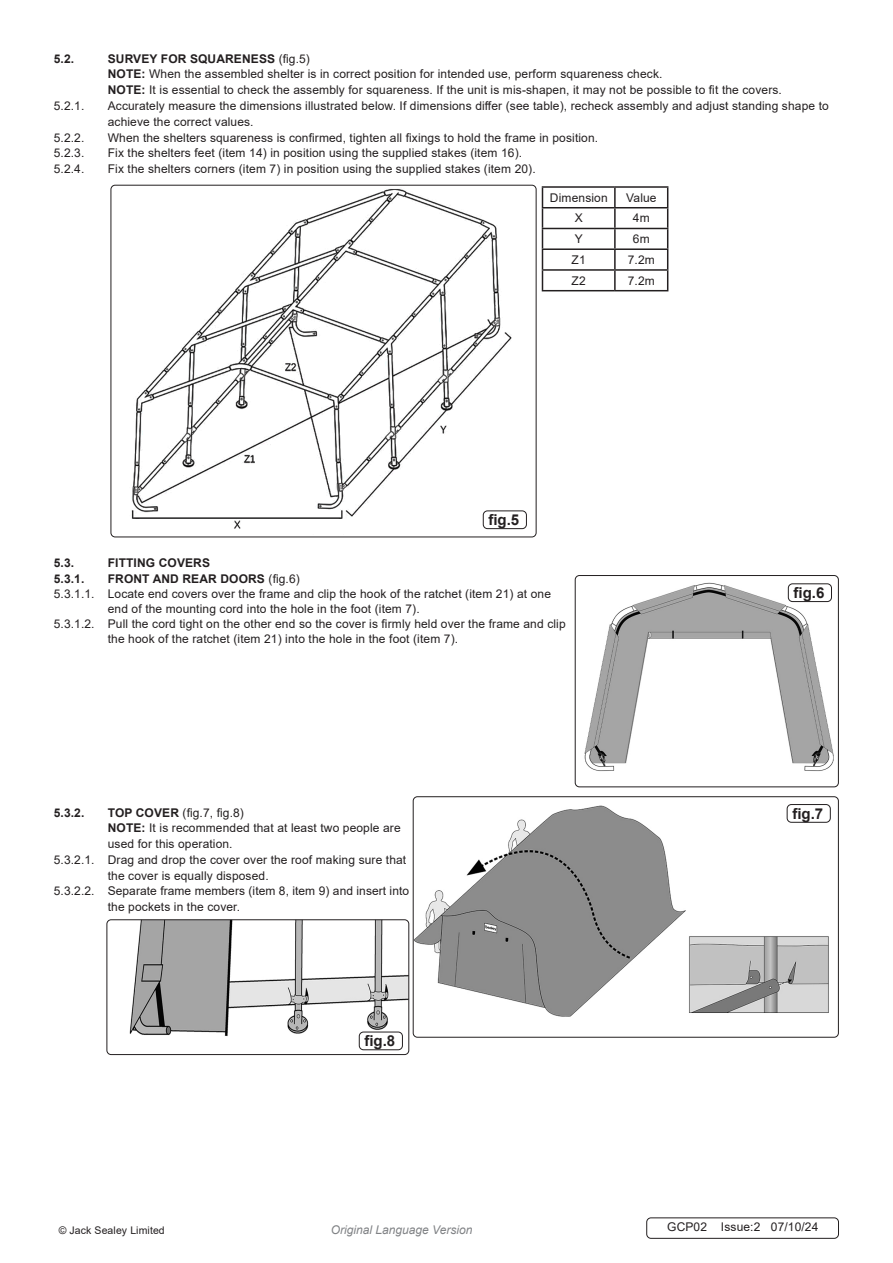
<style>
.page{position:relative;width:893px;height:1263px;background:#fff}
.page>*{position:absolute;margin:0;border:0;box-sizing:border-box;transform-origin:0 0}
.t1{font:700 15px "Arial";color:#231f20}
.Body{font:12px/15.8px "Arial";letter-spacing:.01em;color:#231f20}
.t2{font:700 12px "Arial";letter-spacing:.01em;color:#231f20}
.Instructions_Model_No{font:12px "Arial";letter-spacing:.01em;color:#231f20}
.t3{font:italic 12px "Arial";color:#808285}
.Body__Footer{font:12px "Arial";letter-spacing:.01em;color:#231f20}
.Body__Justified__7pt{font:10.5px "Arial";letter-spacing:.01em;color:#231f20}
.s1{font-weight:400}
.s2{font-weight:700}
</style>
<div class="page">
<img style="left:575px;top:575px;width:263px;height:212px">
<div style="left:575px;top:575px;width:264px;height:212px;border:1px solid #231f20;border-radius:4px"></div>
<img style="left:413px;top:798px;width:425px;height:239px">
<div style="left:413px;top:796px;width:426px;height:241px;border:1px solid #231f20;border-radius:4px"></div>
<img style="left:111px;top:185px;width:425px;height:352px">
<div style="left:111px;top:185px;width:425px;height:352px;border:1px solid #231f20;border-radius:4px"></div>
<hr style="left:542px;top:186px;width:73px;height:2px;background:#231f20">
<hr style="left:615px;top:186px;width:53px;height:2px;background:#231f20">
<svg style="left:614px;top:188px;width:2px;height:19px"></svg>
<hr style="left:542px;top:207px;width:73px;height:1px;background:#231f20">
<hr style="left:615px;top:207px;width:53px;height:1px;background:#231f20">
<hr style="left:614px;top:208px;width:2px;height:20px;background:#231f20">
<hr style="left:542px;top:228px;width:73px;height:1px;background:#231f20">
<hr style="left:615px;top:228px;width:53px;height:1px;background:#231f20">
<hr style="left:542px;top:248px;width:73px;height:2px;background:#231f20">
<hr style="left:615px;top:248px;width:53px;height:2px;background:#231f20">
<hr style="left:542px;top:269px;width:73px;height:2px;background:#231f20">
<svg style="left:542px;top:188px;width:1px;height:102px"></svg>
<hr style="left:615px;top:269px;width:53px;height:2px;background:#231f20">
<svg style="left:614px;top:229px;width:2px;height:61px"></svg>
<svg style="left:667px;top:188px;width:1px;height:102px"></svg>
<hr style="left:542px;top:290px;width:73px;height:1px;background:#231f20">
<hr style="left:615px;top:290px;width:53px;height:1px;background:#231f20">
<div style="left:483px;top:511px;width:43px;height:18px;background:#fff;border-radius:4px"></div>
<div style="left:483px;top:510px;width:44px;height:19px;border:1px solid #231f20;border-radius:4px"></div>
<div style="left:788px;top:584px;width:43px;height:17px;background:#fff;border-radius:4px"></div>
<div style="left:788px;top:583px;width:44px;height:19px;border:1px solid #231f20;border-radius:4px"></div>
<div style="left:787px;top:804px;width:43px;height:18px;background:#fff;border-radius:4px"></div>
<div style="left:787px;top:804px;width:44px;height:19px;border:1px solid #231f20;border-radius:4px"></div>
<img style="left:107px;top:920px;width:302px;height:134px">
<div style="left:107px;top:919px;width:302px;height:136px;border:1px solid #231f20;border-radius:4px"></div>
<div style="left:359px;top:1032px;width:43px;height:18px;background:#fff;border-radius:4px"></div>
<div style="left:359px;top:1032px;width:44px;height:18px;border:1px solid #231f20;border-radius:4px"></div>
<div style="left:646px;top:1217px;width:193px;height:22px;border:1px solid #231f20;border-radius:4px"></div>
<p class="t2" style="left:54px;top:50px;width:22px">5.2.</p>
<p class="t2" style="left:108px;top:50px;width:204px">SURVEY FOR SQUARENESS <span class="s1">(fig.5)</span></p>
<p class="Body" style="left:108px;top:66px;width:556px"><span class="s2">NOTE:</span> When the assembled shelter is in correct position for intended use, perform squareness check.</p>
<p class="Body" style="left:108px;top:82px;width:676px"><span class="s2">NOTE:</span> It is essential to check the assembly for squareness. If the unit is mis-shapen, it may not be possible to fit the covers.</p>
<p class="Body" style="left:54px;top:98px;width:32px">5.2.1.</p>
<p class="Body" style="left:108px;top:98px;width:722px">Accurately measure the dimensions illustrated below. If dimensions differ (see table), recheck assembly and adjust standing shape to achieve the correct values.</p>
<p class="Body" style="left:54px;top:129px;width:32px">5.2.2.</p>
<p class="Body" style="left:108px;top:129px;width:492px">When the shelters squareness is confirmed, tighten all fixings to hold the frame in position.</p>
<p class="Body" style="left:54px;top:145px;width:32px">5.2.3.</p>
<p class="Body" style="left:108px;top:145px;width:416px">Fix the shelters feet (item 14) in position using the supplied stakes (item 16).</p>
<p class="Body" style="left:54px;top:161px;width:32px">5.2.4.</p>
<p class="Body" style="left:108px;top:161px;width:429px">Fix the shelters corners (item 7) in position using the supplied stakes (item 20).</p>
<p class="Instructions_Model_No" style="left:550px;top:189px;width:59px">Dimension</p>
<p class="Instructions_Model_No" style="left:626px;top:189px;width:32px">Value</p>
<p class="Instructions_Model_No" style="left:575px;top:210px;width:10px">X</p>
<p class="Instructions_Model_No" style="left:633px;top:210px;width:18px">4m</p>
<p class="Instructions_Model_No" style="left:575px;top:231px;width:10px">Y</p>
<p class="Instructions_Model_No" style="left:633px;top:231px;width:18px">6m</p>
<p class="Instructions_Model_No" style="left:572px;top:251px;width:16px">Z1</p>
<p class="Instructions_Model_No" style="left:628px;top:251px;width:29px">7.2m</p>
<p class="Instructions_Model_No" style="left:572px;top:272px;width:16px">Z2</p>
<p class="Instructions_Model_No" style="left:628px;top:272px;width:29px">7.2m</p>
<p class="t1" style="left:488px;top:509px;width:32px">fig.5</p>
<p class="t2" style="left:54px;top:554px;width:22px">5.3.</p>
<p class="t2" style="left:108px;top:554px;width:104px">FITTING COVERS</p>
<p class="t2" style="left:54px;top:570px;width:32px">5.3.1.</p>
<p class="t2" style="left:108px;top:570px;width:194px">FRONT AND REAR DOORS <span class="s1">(fig.6)</span></p>
<p class="Body" style="left:108px;top:586px;width:445px;line-height:15px;text-indent:-54px">5.3.1.1. Locate end covers over the frame and clip the hook of the ratchet (item 21) at one end of the mounting cord into the hole in the foot (item 7).</p>
<p class="Body" style="left:108px;top:615px;width:459px;text-indent:-54px">5.3.1.2. Pull the cord tight on the other end so the cover is firmly held over the frame and clip the hook of the ratchet (item 21) into the hole in the foot (item 7).</p>
<p class="t2" style="left:54px;top:804px;width:32px">5.3.2.</p>
<p class="Body" style="left:108px;top:804px;width:138px"><span class="s2">TOP COVER</span> (fig.7, fig.8)</p>
<p class="Body" style="left:108px;top:820px;width:294px"><span class="s2">NOTE:</span> It is recommended that at least two people are used for this operation.</p>
<p class="Body" style="left:108px;top:852px;width:300px;text-indent:-54px">5.3.2.1. Drag and drop the cover over the roof making sure that the cover is equally disposed.</p>
<p class="Body" style="left:108px;top:883px;width:303px;text-indent:-54px">5.3.2.2. Separate frame members (item 8, item 9) and insert into the pockets in the cover.</p>
<p class="t1" style="left:364px;top:1030px;width:32px">fig.8</p>
<p class="Body__Justified__7pt" style="left:59px;top:1223px;width:108px">© Jack Sealey Limited</p>
<p class="t3" style="left:331px;top:1222px;width:143px">Original Language Version</p>
<p class="t1" style="left:793px;top:582px;width:32px">fig.6</p>
<p class="t1" style="left:792px;top:803px;width:32px">fig.7</p>
<p class="Body__Footer" style="left:667px;top:1219px;width:153px">GCP02 Issue:2 07/10/24</p>
</div>
